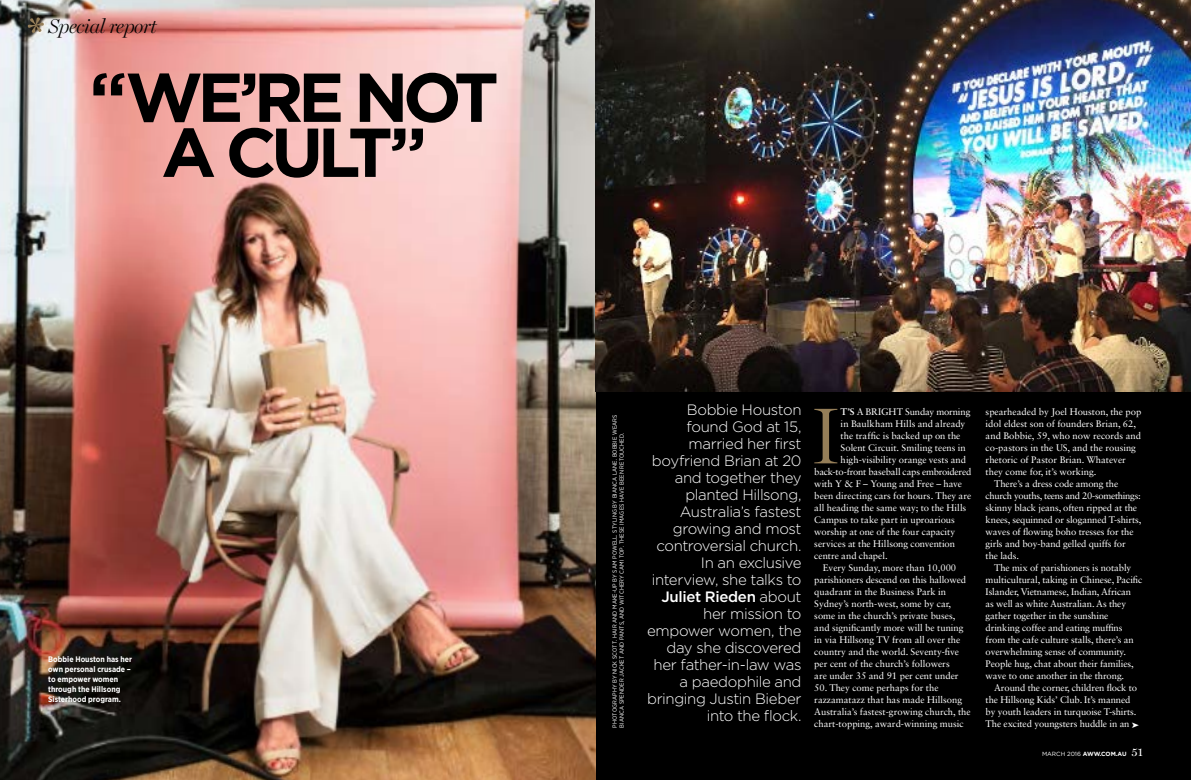
<style>
.page{position:relative;width:1191px;height:780px;background:#fff}
.page>*{position:absolute;margin:0;border:0;box-sizing:border-box;transform-origin:0 0}
.t1{font:300 79.8px "Miller Display";color:#957e58}
.t2{font:700 69px/55px "Gotham";letter-spacing:-.08em;color:#000;text-align:center}
.t3{font:italic 300 20px "Miller Display";letter-spacing:-.02em;color:#000}
.t4{font:300 15px/17px "Gotham";letter-spacing:-.025em;color:#fff;text-align:right}
.t5{font:9.5px/12px "Sabon LT Std";letter-spacing:-.01em;color:#fff}
.t6{font:9.5px "Sabon LT Std";letter-spacing:-.03em;color:#fff}
.t7{font:9.5px "Sabon LT Std";letter-spacing:.01em;color:#fff}
.t8{font:700 8px/10px "Gotham Narrow";color:#fff}
.t9{font:6px/7px "Gotham Narrow";letter-spacing:.01em;color:#fff}
.t10{font:700 6px "Gotham";letter-spacing:-.02em;color:#fff}
.s1{font-weight:500}
.s2{font-weight:700}
.s3{font-weight:400}
.s4{font-family:"Miller Display";font-weight:400;font-size:12px}
</style>
<div class="page">
<div style="left:581px;top:0;width:610px;height:780px;background:#000"></div>
<img style="left:0;top:0;width:595px;height:780px">
<img style="left:595px;top:0;width:596px;height:391px">
<svg style="left:28px;top:17px;width:16px;height:16px"></svg>
<h3 class="t3" style="left:49px;top:15px;width:109px">Special report</h3>
<h2 class="t2" style="left:89px;top:69px;width:411px">“WE’RE NOT<br>A CULT”</h2>
<p class="t8" style="left:48px;top:654px;width:85px">Bobbie Houston has her own personal crusade – to empower women through the Hillsong<br>Sisterhood program.</p>
<p class="t9" style="left:611px;top:727px;width:314px;rotate:-90deg">PHOTOGRAPHY BY NICK SCOTT. HAIR AND MAKE-UP BY SAM POWELL. STYLING BY BIANCA LANE. BOBBIE WEARS<br>BIANCA SPENDER JACKET AND PANTS, AND WITCHERY CAMI TOP. THESE IMAGES HAVE BEEN RETOUCHED.</p>
<p class="t4" style="left:647px;top:401px;width:156px">Bobbie Houston found God at 15, married her first boyfriend Brian at 20 and together they planted Hillsong,<br>Australia’s fastest growing and most controversial church.<br>In an exclusive interview, she talks to<br><span class="s1">Juliet Rieden</span> about her mission to empower women, the day she discovered her father-in-law was a paedophile and bringing Justin Bieber into the flock.</p>
<h1 class="t1" style="left:810px;top:390px;width:33px">I</h1>
<p class="t5" style="left:840px;top:406px;width:131px"><span class="s2">T’S</span> A BRIGHT Sunday morning</p>
<p class="t7" style="left:840px;top:418px;width:126px">in Baulkham Hills and already</p>
<p class="t5" style="left:840px;top:430px;width:121px">the traffic is backed up on the</p>
<p class="t5" style="left:840px;top:442px;width:127px">Solent Circuit. Smiling teens in</p>
<p class="t5" style="left:840px;top:454px;width:127px">high-visibility orange vests and</p>
<p class="t5" style="left:814px;top:466px;width:159px">back-to-front baseball caps embroidered</p>
<p class="t5" style="left:814px;top:478px;width:149px">with Y &amp; F – Young and Free – have</p>
<p class="t5" style="left:814px;top:490px;width:158px">been directing cars for hours. They are</p>
<p class="t5" style="left:814px;top:502px;width:153px">all heading the same way; to the Hills</p>
<p class="t5" style="left:814px;top:514px;width:142px">Campus to take part in uproarious</p>
<p class="t5" style="left:814px;top:526px;width:142px">worship at one of the four capacity</p>
<p class="t5" style="left:814px;top:538px;width:142px">services at the Hillsong convention</p>
<p class="t5" style="left:814px;top:550px;width:75px">centre and chapel.</p>
<p class="t5" style="left:823px;top:562px;width:135px">Every Sunday, more than 10,000</p>
<p class="t5" style="left:814px;top:574px;width:153px">parishioners descend on this hallowed</p>
<p class="t5" style="left:814px;top:586px;width:133px">quadrant in the Business Park in</p>
<p class="t5" style="left:814px;top:598px;width:138px">Sydney’s north-west, some by car,</p>
<p class="t5" style="left:814px;top:610px;width:143px">some in the church’s private buses,</p>
<p class="t5" style="left:814px;top:622px;width:151px">and significantly more will be tuning</p>
<p class="t5" style="left:814px;top:634px;width:148px">in via Hillsong TV from all over the</p>
<p class="t5" style="left:814px;top:646px;width:146px">country and the world. Seventy-five</p>
<p class="t5" style="left:814px;top:658px;width:137px">per cent of the church’s followers</p>
<p class="t5" style="left:814px;top:670px;width:146px">are under 35 and 91 per cent under</p>
<p class="t5" style="left:814px;top:682px;width:158px">50. They come perhaps for the razzamatazz that has made Hillsong Australia’s fastest-growing church, the chart-topping, award-winning music</p>
<p class="t5" style="left:985px;top:406px;width:157px">spearheaded by Joel Houston, the pop</p>
<p class="t5" style="left:985px;top:418px;width:152px">idol eldest son of founders Brian, 62,</p>
<p class="t5" style="left:985px;top:430px;width:157px">and Bobbie, 59, who now records and</p>
<p class="t5" style="left:985px;top:442px;width:152px">co-pastors in the US, and the rousing</p>
<p class="t5" style="left:985px;top:454px;width:142px">rhetoric of Pastor Brian. Whatever</p>
<p class="t5" style="left:985px;top:466px;width:112px">they come for, it’s working.</p>
<p class="t5" style="left:994px;top:478px;width:126px">There’s a dress code among the</p>
<p class="t6" style="left:985px;top:490px;width:157px">church youths, teens and 20-somethings:</p>
<p class="t5" style="left:985px;top:502px;width:153px">skinny black jeans, often ripped at the</p>
<p class="t5" style="left:985px;top:514px;width:157px">knees, sequinned or sloganned T-shirts,</p>
<p class="t5" style="left:985px;top:526px;width:149px">waves of flowing boho tresses for the</p>
<p class="t5" style="left:985px;top:538px;width:142px">girls and boy-band gelled quiffs for</p>
<p class="t5" style="left:985px;top:550px;width:35px">the lads.</p>
<p class="t5" style="left:994px;top:562px;width:139px">The mix of parishioners is notably</p>
<p class="t5" style="left:985px;top:574px;width:158px">multicultural, taking in Chinese, Pacific</p>
<p class="t5" style="left:985px;top:586px;width:147px">Islander, Vietnamese, Indian, African</p>
<p class="t5" style="left:985px;top:598px;width:142px">as well as white Australian. As they</p>
<p class="t5" style="left:985px;top:610px;width:124px">gather together in the sunshine</p>
<p class="t5" style="left:985px;top:622px;width:138px">drinking coffee and eating muffins</p>
<p class="t5" style="left:985px;top:634px;width:150px">from the cafe culture stalls, there’s an</p>
<p class="t5" style="left:985px;top:646px;width:142px">overwhelming sense of community.</p>
<p class="t5" style="left:985px;top:658px;width:150px">People hug, chat about their families,</p>
<p class="t5" style="left:985px;top:670px;width:140px">wave to one another in the throng.</p>
<p class="t5" style="left:994px;top:682px;width:145px">Around the corner, children flock to</p>
<p class="t5" style="left:985px;top:694px;width:146px">the Hillsong Kids’ Club. It’s manned</p>
<p class="t5" style="left:985px;top:706px;width:152px">by youth leaders in turquoise T-shirts.</p>
<p class="t5" style="left:985px;top:718px;width:145px">The excited youngsters huddle in an</p>
<p class="t10" style="left:1042px;top:749px;width:102px"><span class="s3">MARCH 2016</span> AWW.COM.AU <span class="s4">51</span></p>
</div>
